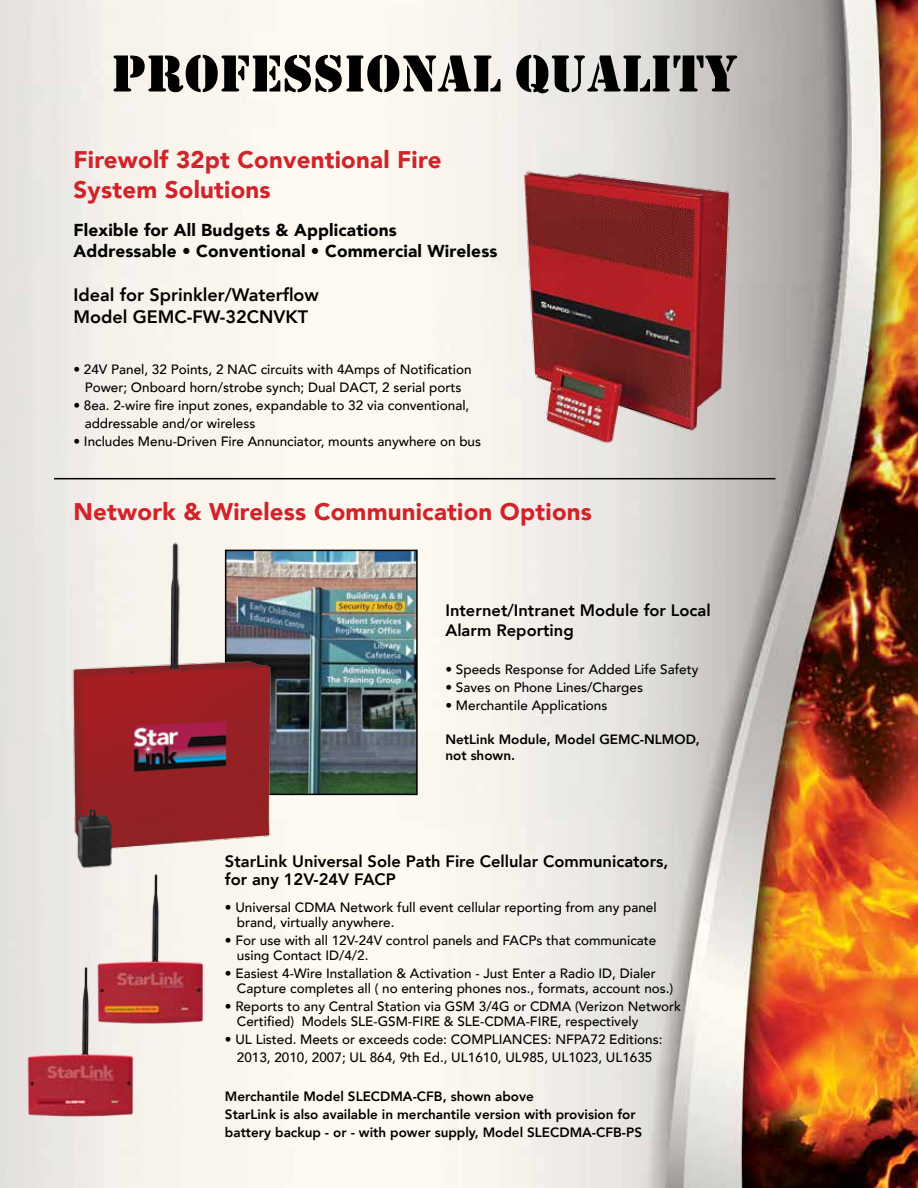
<style>
.page{position:relative;width:918px;height:1188px;background:#fff}
.page>*{position:absolute;margin:0;border:0;box-sizing:border-box;transform-origin:0 0}
.t1{font:54px "Stencil";letter-spacing:.01em;color:#000}
.t2{font:900 24px/30px "Avenir";letter-spacing:.01em;color:#d2232a}
.t3{font:800 18px/21.6px "Avenir";color:#000}
.t4{font:900 17.25px/20.7px "Avenir";letter-spacing:.01em;color:#000101}
.t5{font:800 16.5px/19.8px "Avenir";color:#000}
.t6{font:500 13.5px/15px "Avenir";color:#000}
.t7{font:800 13.5px/18px "Avenir";color:#000}
</style>
<div class="page">
<img style="left:2px;top:0;width:916px;height:1188px">
<hr style="left:54px;top:478px;width:721px;height:1px;background:#000">
<img style="left:496px;top:91px;width:256px;height:384px">
<img style="left:96px;top:873px;width:109px;height:152px">
<img style="left:22px;top:965px;width:113px;height:152px">
<img style="left:292px;top:553px;width:123px;height:239px">
<div style="left:225px;top:550px;width:193px;height:245px;border:2px solid #000"></div>
<img style="left:64px;top:521px;width:228px;height:352px">
<h1 class="t1" style="left:111px;top:42px;width:627px">PROFESSIONAL QUALITY</h1>
<h2 class="t2" style="left:73px;top:144px;width:370px">Firewolf 32pt Conventional Fire<br>System Solutions</h2>
<p class="t4" style="left:73px;top:219px;width:426px">Flexible for All Budgets &amp; Applications<br>Addressable • Conventional • Commercial Wireless</p>
<h3 class="t3" style="left:73px;top:284px;width:247px">Ideal for Sprinkler/Waterflow<br>Model GEMC-FW-32CNVKT</h3>
<p class="t6" style="left:73px;top:359px;width:400px;line-height:18px;text-align:center">• 24V Panel, 32 Points, 2 NAC circuits with 4Amps of Notification<br>Power; Onboard horn/strobe synch; Dual DACT, 2 serial ports</p>
<p class="t6" style="left:85px;top:395px;width:386px;line-height:18px;text-indent:-11px">• 8ea. 2-wire fire input zones, expandable to 32 via conventional, addressable and/or wireless</p>
<p class="t6" style="left:73px;top:433px;width:409px">• Includes Menu-Driven Fire Annunciator, mounts anywhere on bus</p>
<h2 class="t2" style="left:73px;top:496px;width:520px">Network &amp; Wireless Communication Options</h2>
<p class="t5" style="left:445px;top:601px;width:267px">Internet/Intranet Module for Local<br>Alarm Reporting</p>
<p class="t6" style="left:445px;top:661px;width:255px">• Speeds Response for Added Life Safety</p>
<p class="t6" style="left:445px;top:679px;width:199px">• Saves on Phone Lines/Charges</p>
<p class="t6" style="left:445px;top:697px;width:163px">• Merchantile Applications</p>
<p class="t7" style="left:445px;top:731px;width:256px;line-height:16.2px">NetLink Module, Model GEMC-NLMOD, not shown.</p>
<p class="t5" style="left:225px;top:852px;width:445px;line-height:18px">StarLink Universal Sole Path Fire Cellular Communicators, for any 12V-24V FACP</p>
<p class="t6" style="left:237px;top:899px;width:421px;text-indent:-12px">• Universal CDMA Network full event cellular reporting from any panel brand, virtually anywhere.</p>
<p class="t6" style="left:237px;top:932px;width:421px;text-indent:-12px">• For use with all 12V-24V control panels and FACPs that communicate using Contact ID/4/2.</p>
<p class="t6" style="left:237px;top:965px;width:438px;text-indent:-12px">• Easiest 4-Wire Installation &amp; Activation - Just Enter a Radio ID, Dialer<br>Capture completes all ( no entering phones nos., formats, account nos.)</p>
<p class="t6" style="left:237px;top:998px;width:446px;text-indent:-12px">• Reports to any Central Station via GSM 3/4G or CDMA (Verizon Network<br>Certified) Models SLE-GSM-FIRE &amp; SLE-CDMA-FIRE, respectively</p>
<p class="t6" style="left:225px;top:1030px;width:439px;line-height:18px;text-align:center">• UL Listed. Meets or exceeds code: COMPLIANCES: NFPA72 Editions:<br>2013, 2010, 2007; UL 864, 9th Ed., UL1610, UL985, UL1023, UL1635</p>
<p class="t7" style="left:225px;top:1087px;width:419px">Merchantile Model SLECDMA-CFB, shown above<br>StarLink is also available in merchantile version with provision for battery backup - or - with power supply, Model SLECDMA-CFB-PS</p>
</div>
